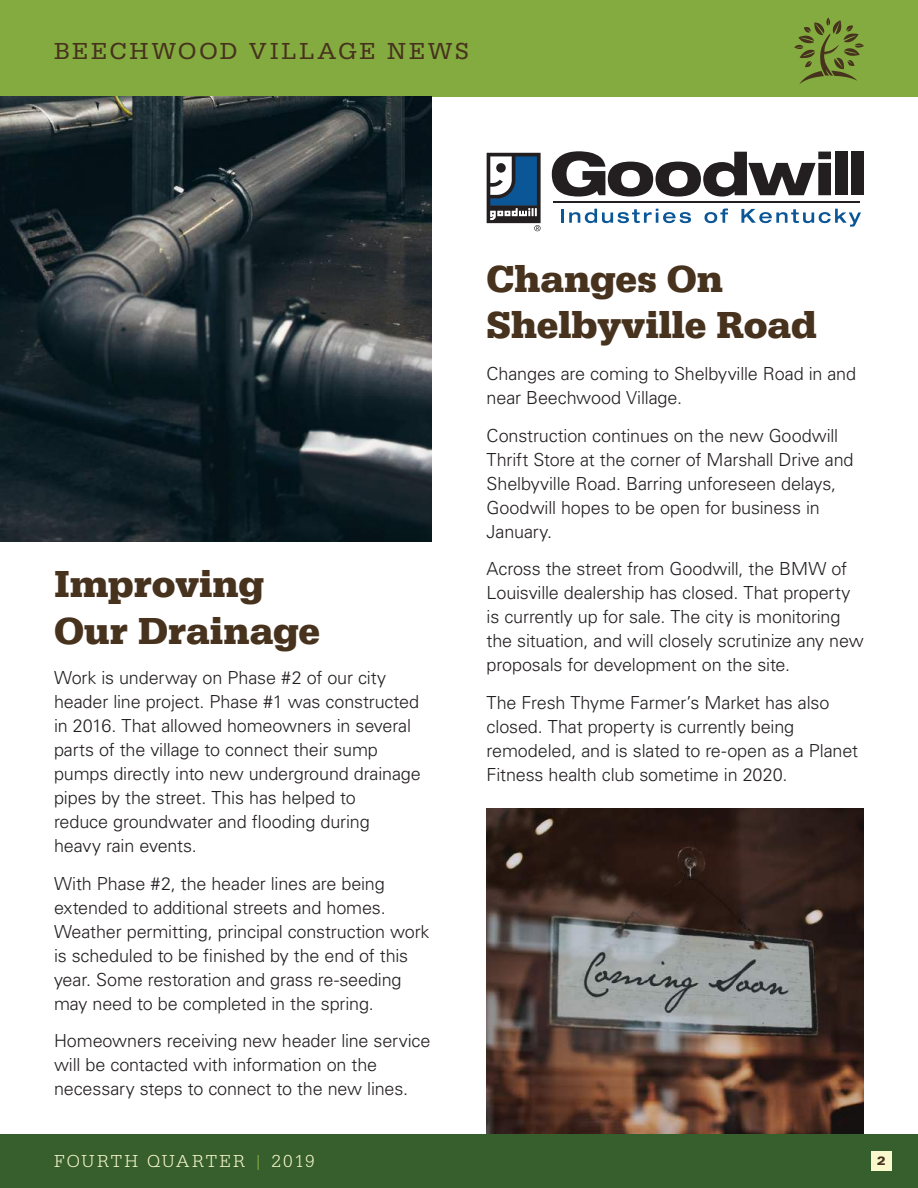
<style>
.page{position:relative;width:918px;height:1188px;background:#fff}
.page>*{position:absolute;margin:0;border:0;box-sizing:border-box;transform-origin:0 0}
.t1{font:700 39px/46.8px "Serifa";letter-spacing:-.005em;color:#47321e}
.t2{font:24px "Serifa";letter-spacing:.12em;color:#47321e}
.t3{font:300 18px/24px "Univers";letter-spacing:-.01em;color:#231f20}
.t4{font:300 18px "Serifa";letter-spacing:.11em;color:#faf9ce}
.t5{font:900 expanded 12px "Univers";color:#47321e}
.s1{color:#84ab3f}
</style>
<div class="page">
<div style="left:0;top:1134px;width:918px;height:54px;background:#375f2d"></div>
<div style="left:0;top:0;width:918px;height:96px;background:#84ab3f"></div>
<svg style="left:794px;top:18px;width:70px;height:66px"></svg>
<div style="left:871px;top:1151px;width:21px;height:20px;background:#faf9ce"></div>
<img style="left:0;top:96px;width:432px;height:445px">
<img style="left:486px;top:809px;width:378px;height:325px">
<svg style="left:552px;top:151px;width:279px;height:46px"></svg>
<div style="left:835px;top:152px;width:12px;height:43px;background:#231f20"></div>
<div style="left:851px;top:152px;width:13px;height:43px;background:#231f20"></div>
<hr style="left:561px;top:209px;width:3px;height:14px;background:#0b5696">
<svg style="left:569px;top:209px;width:122px;height:14px"></svg>
<svg style="left:705px;top:209px;width:23px;height:14px"></svg>
<svg style="left:741px;top:209px;width:120px;height:18px"></svg>
<hr style="left:553px;top:202px;width:307px;height:1px;background:#231f20">
<svg style="left:487px;top:153px;width:54px;height:78px"></svg>
<h2 class="t2" style="left:54px;top:38px;width:416px">BEECHWOOD VILLAGE NEWS</h2>
<h1 class="t1" style="left:54px;top:561px;width:267px">Improving<br>Our Drainage</h1>
<p class="t3" style="left:54px;top:666px;width:368px">Work is underway on Phase #2 of our city header line project. Phase #1 was constructed in 2016. That allowed homeowners in several parts of the village to connect their sump pumps directly into new underground drainage pipes by the street. This has helped to<br>reduce groundwater and flooding during heavy rain events.</p>
<p class="t3" style="left:54px;top:872px;width:377px">With Phase #2, the header lines are being extended to additional streets and homes.<br>Weather permitting, principal construction work is scheduled to be finished by the end of this year. Some restoration and grass re-seeding may need to be completed in the spring.</p>
<p class="t3" style="left:54px;top:1029px;width:378px">Homeowners receiving new header line service will be contacted with information on the necessary steps to connect to the new lines.</p>
<h1 class="t1" style="left:487px;top:255px;width:332px">Changes On<br>Shelbyville Road</h1>
<p class="t3" style="left:487px;top:362px;width:371px">Changes are coming to Shelbyville Road in and near Beechwood Village.</p>
<p class="t3" style="left:487px;top:423px;width:369px">Construction continues on the new Goodwill Thrift Store at the corner of Marshall Drive and Shelbyville Road. Barring unforeseen delays, Goodwill hopes to be open for business in January.</p>
<p class="t3" style="left:487px;top:557px;width:379px">Across the street from Goodwill, the BMW of Louisville dealership has closed. That property is currently up for sale. The city is monitoring the situation, and will closely scrutinize any new proposals for development on the site.</p>
<p class="t3" style="left:487px;top:690px;width:373px">The Fresh Thyme Farmer’s Market has also closed. That property is currently being remodeled, and is slated to re-open as a Planet Fitness health club sometime in 2020.</p>
<p class="t4" style="left:54px;top:1151px;width:262px">FOURTH QUARTER <span class="s1">|</span> 2019</p>
<p class="t5" style="left:877px;top:1154px;width:10px">2</p>
</div>
